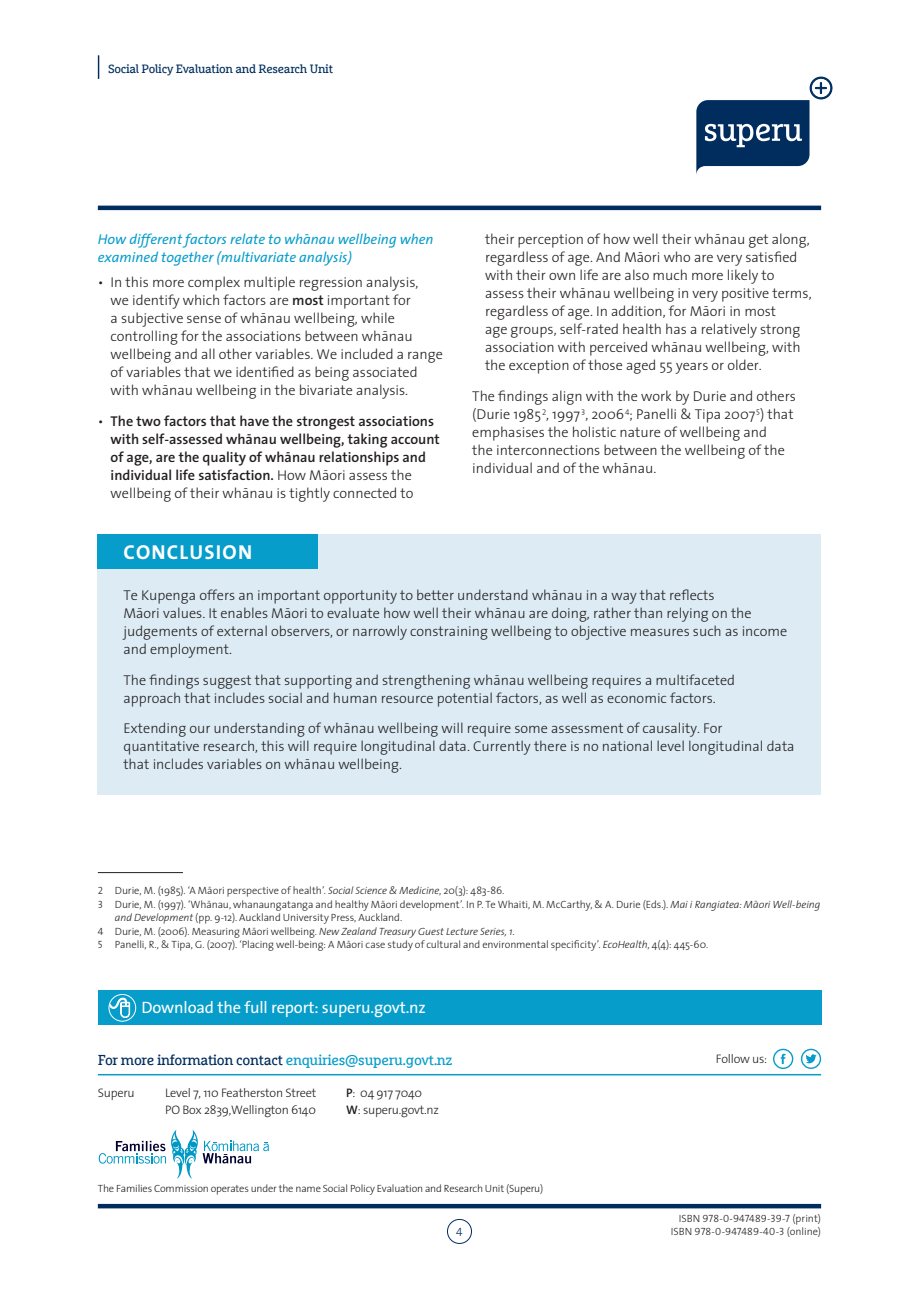
<style>
.page{position:relative;width:919px;height:1289px;background:#fff}
.page>*{position:absolute;margin:0;border:0;box-sizing:border-box;transform-origin:0 0}
.t1{font:700 20.25px "Maori Sans";letter-spacing:.06em;color:#fff}
.t2{font:16.5px "Maori Sans";letter-spacing:-.01em;color:#fff}
.t3{font:14.4px "Marselis Slab Maori";letter-spacing:-.02em;color:#002d5e}
.t4{font:300 14.25px/18px "Maori Sans";color:#231f20}
.t5{font:600 14.25px/18px "Maori Sans";color:#231f20}
.t6{font:italic 14.25px/18px "Maori Sans";color:#079dca}
.t7{font:300 12.3px/16.5px "Maori Sans";letter-spacing:-.02em;color:#231f20}
.t8{font:12px "Marselis Slab Maori";letter-spacing:-.02em;color:#002d5e}
.t9{font:12px "Maori Sans Light Caps";color:#002d5e}
.t10{font:300 10.5px "Maori Sans";letter-spacing:-.01em;color:#231f20}
.t11{font:10.5px/12.6px "Maori Sans Light Caps";color:#231f20;text-align:right}
.s1{font-weight:600}
.s2{font-weight:300}
.s3{font-family:"Maori Sans Light Caps";font-weight:400}
.s4{font-style:italic}
.s5{color:#079dca}
.s6{font-family:"Maori Sans";font-weight:300}
</style>
<div class="page">
<div style="left:447px;top:1218px;width:25px;height:25px;border:1px solid #002d5e;border-radius:50%"></div>
<div style="left:98px;top:1203px;width:723px;height:5px;background:#002d5e"></div>
<hr style="left:98px;top:206px;width:723px;height:4px;background:#002d5e">
<svg style="left:98px;top:55px;width:1px;height:24px"></svg>
<hr style="left:98px;top:872px;width:85px;height:1px;background:#231f20">
<hr style="left:98px;top:1073px;width:723px;height:2px;background:#079dca">
<div style="left:98px;top:990px;width:723px;height:34px;background:#079dca"></div>
<svg style="left:109px;top:997px;width:21px;height:20px"></svg>
<div style="left:108px;top:993px;width:28px;height:28px;border:1px solid #fff;border-radius:50%"></div>
<div style="left:800px;top:1048px;width:21px;height:20px;border:1px solid #079dca;border-radius:50%"></div>
<svg style="left:805px;top:1054px;width:11px;height:9px"></svg>
<div style="left:773px;top:1048px;width:20px;height:20px;border:1px solid #079dca;border-radius:50%"></div>
<svg style="left:780px;top:1053px;width:5px;height:10px"></svg>
<div style="left:98px;top:534px;width:723px;height:260px;background:#dcebf4"></div>
<div style="left:98px;top:534px;width:220px;height:35px;background:#079dca"></div>
<svg style="left:99px;top:1129px;width:170px;height:49px"></svg>
<svg style="left:696px;top:77px;width:136px;height:97px"></svg>
<p class="t8" style="left:108px;top:61px;width:226px">Social Policy Evaluation and Research Unit</p>
<p class="t6" style="left:98px;top:230px;width:337px">How different factors relate to whānau wellbeing when examined together (multivariate analysis)</p>
<p class="t4" style="left:111px;top:272px;width:334px;text-indent:-13px">• In this more complex multiple regression analysis,<br>we identify which factors are <span class="s1">most</span> important for<br>a subjective sense of whānau wellbeing, while controlling for the associations between whānau wellbeing and all other variables. We included a range of variables that we identified as being associated with whānau wellbeing in the bivariate analysis.</p>
<p class="t5" style="left:111px;top:411px;width:331px;text-indent:-13px"><span class="s2">•</span> The two factors that have the strongest associations with self-assessed whānau wellbeing, taking account of age, are the quality of whānau relationships and individual life satisfaction. <span class="s2">How Māori assess the wellbeing of their whānau is tightly connected to</span></p>
<h1 class="t1" style="left:123px;top:535px;width:130px">CONCLUSION</h1>
<p class="t4" style="left:485px;top:230px;width:328px">their perception of how well their whānau get along, regardless of age. And Māori who are very satisfied with their own life are also much more likely to assess their whānau wellbeing in very positive terms, regardless of age. In addition, for Māori in most<br>age groups, self-rated health has a relatively strong association with perceived whānau wellbeing, with the exception of those aged 55 years or older.</p>
<p class="t4" style="left:472px;top:387px;width:325px">The findings align with the work by Durie and others (Durie 1985<sup>2</sup>, 1997<sup>3</sup>, 2006<sup>4</sup>; Panelli &amp; Tipa 2007<sup>5</sup>) that emphasises the holistic nature of wellbeing and<br>the interconnections between the wellbeing of the individual and of the whānau.</p>
<p class="t4" style="left:123px;top:585px;width:665px">Te Kupenga offers an important opportunity to better understand whānau in a way that reflects<br>Māori values. It enables Māori to evaluate how well their whānau are doing, rather than relying on the judgements of external observers, or narrowly constraining wellbeing to objective measures such as income and employment.</p>
<p class="t4" style="left:123px;top:670px;width:613px">The findings suggest that supporting and strengthening whānau wellbeing requires a multifaceted approach that includes social and human resource potential factors, as well as economic factors.</p>
<p class="t4" style="left:123px;top:719px;width:672px">Extending our understanding of whānau wellbeing will require some assessment of causality. For quantitative research, this will require longitudinal data. Currently there is no national level longitudinal data that includes variables on whānau wellbeing.</p>
<p class="t10" style="left:98px;top:882px;width:408px"><span class="s3">2</span> Durie, M. (1985). ‘A Māori perspective of health’. <span class="s4">Social Science &amp; Medicine</span>, 20(3): 483-86.</p>
<p class="t10" style="left:98px;top:895px;width:724px"><span class="s3">3</span> Durie, M. (1997). ‘Whānau, whanaungatanga and healthy Māori development’. In P. Te Whaiti, M. McCarthy, &amp; A. Durie (Eds.). <span class="s4">Mai i Rangiatea: Māori Well-being</span></p>
<p class="t10" style="left:115px;top:909px;width:289px"><span class="s4">and Development</span> (pp. 9-12). Auckland University Press, Auckland.</p>
<p class="t10" style="left:98px;top:922px;width:418px"><span class="s3">4</span> Durie, M. (2006). Measuring Māori wellbeing. <span class="s4">New Zealand Treasury Guest Lecture Series, 1</span>.</p>
<p class="t10" style="left:98px;top:936px;width:612px"><span class="s3">5</span> Panelli, R., &amp; Tipa, G. (2007). ‘Placing well-being: A Māori case study of cultural and environmental specificity’. <span class="s4">EcoHealth</span>, 4(4): 445-60.</p>
<p class="t2" style="left:141px;top:994px;width:286px">Download the full report: superu.govt.nz</p>
<p class="t3" style="left:98px;top:1051px;width:356px">For more information contact <span class="s5">enquiries@superu.govt.nz</span></p>
<p class="t7" style="left:346px;top:1084px;width:94px"><span class="s1">P</span>: 04 917 7040<br><span class="s1">W</span>: superu.govt.nz</p>
<p class="t7" style="left:165px;top:1084px;width:152px">Level 7, 110 Featherston Street<br>PO Box 2839,Wellington 6140</p>
<p class="t7" style="left:98px;top:1084px;width:38px">Superu</p>
<p class="t10" style="left:98px;top:1179px;width:447px">The Families Commission operates under the name Social Policy Evaluation and Research Unit (Superu)</p>
<p class="t9" style="left:456px;top:1221px;width:8px">4</p>
<p class="t7" style="left:715px;top:1049px;width:53px">Follow us:</p>
<p class="t11" style="left:670px;top:1212px;width:152px"><span class="s6">ISBN</span> 978-0-947489-39-7 <span class="s6">(print)<br>ISBN</span> 978-0-947489-40-3 <span class="s6">(online)</span></p>
</div>
